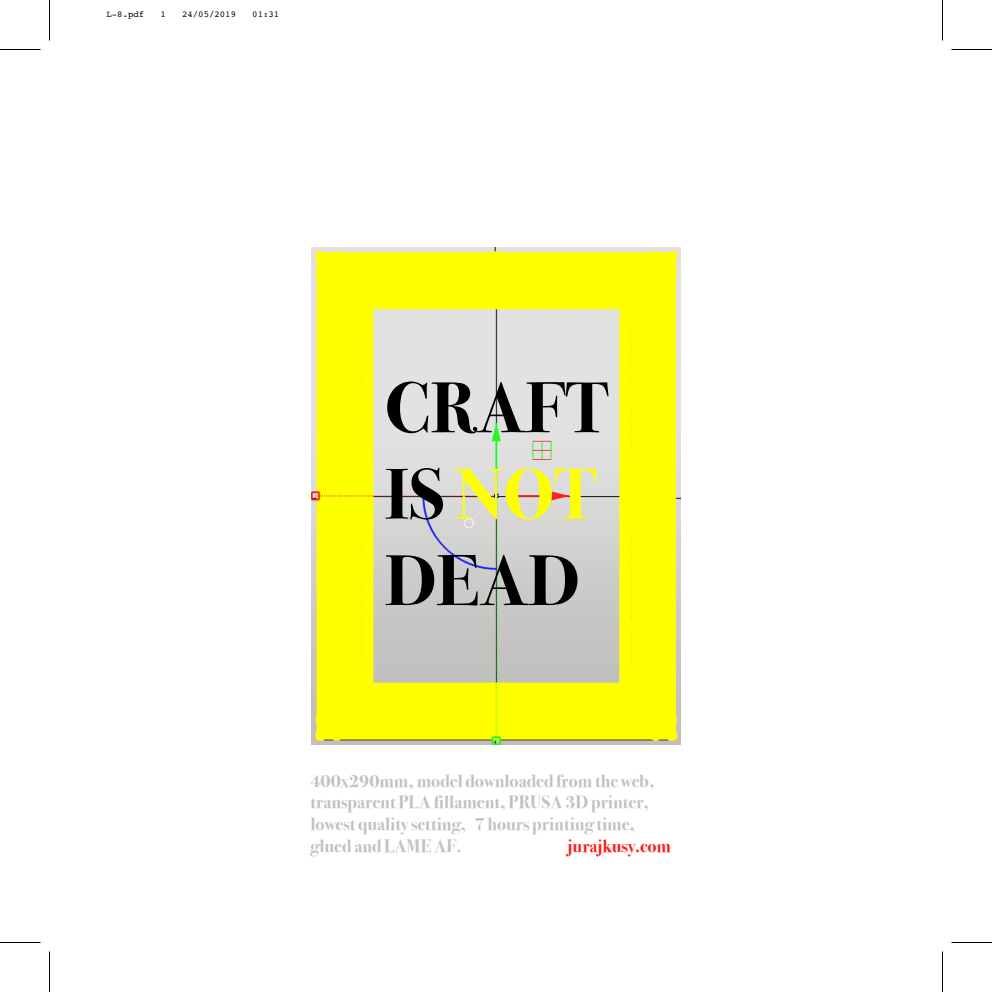
<style>
.page{position:relative;width:992px;height:992px;background:#fff}
.page>*{position:absolute;margin:0;border:0;box-sizing:border-box;transform-origin:0 0}
.t1{font:700 72px/86.4px "Bodoni Svty Two ITCTT";color:#000}
.t2{font:700 18px/21.6px "Bodoni Svty Two ITCTT";color:#c2c1bf}
.t3{font:700 18px "Bodoni Svty Two ITCTT";color:#fa2020}
.t4{font:9px "Courier";color:#000}
.s1{color:#feff00}
</style>
<div class="page">
<img style="left:311px;top:247px;width:370px;height:498px">
<hr style="left:0;top:49px;width:40px;height:1px;background:#000">
<hr style="left:951px;top:49px;width:41px;height:1px;background:#000">
<hr style="left:0;top:942px;width:40px;height:1px;background:#000">
<hr style="left:951px;top:942px;width:41px;height:1px;background:#000">
<hr style="left:49px;top:0;width:1px;height:40px;background:#000">
<hr style="left:49px;top:951px;width:1px;height:41px;background:#000">
<hr style="left:942px;top:0;width:1px;height:40px;background:#000">
<hr style="left:942px;top:951px;width:1px;height:41px;background:#000">
<p class="t4" style="left:106px;top:10px;width:39px">L-8.pdf</p>
<p class="t4" style="left:160px;top:10px;width:7px">1</p>
<p class="t4" style="left:182px;top:10px;width:56px">24/05/2019</p>
<p class="t4" style="left:252px;top:10px;width:29px">01:31</p>
<h1 class="t1" style="left:385px;top:366px;width:225px">CRAFT<br>IS <span class="s1">NOT<br></span>DEAD</h1>
<p class="t2" style="left:310px;top:770px;width:346px">400x290mm, model downloaded from the web, transparent PLA fillament, PRUSA 3D printer, lowest quality setting, 7 hours printing time, glued and LAME AF.</p>
<p class="t3" style="left:568px;top:835px;width:105px">jurajkusy.com</p>
</div>
